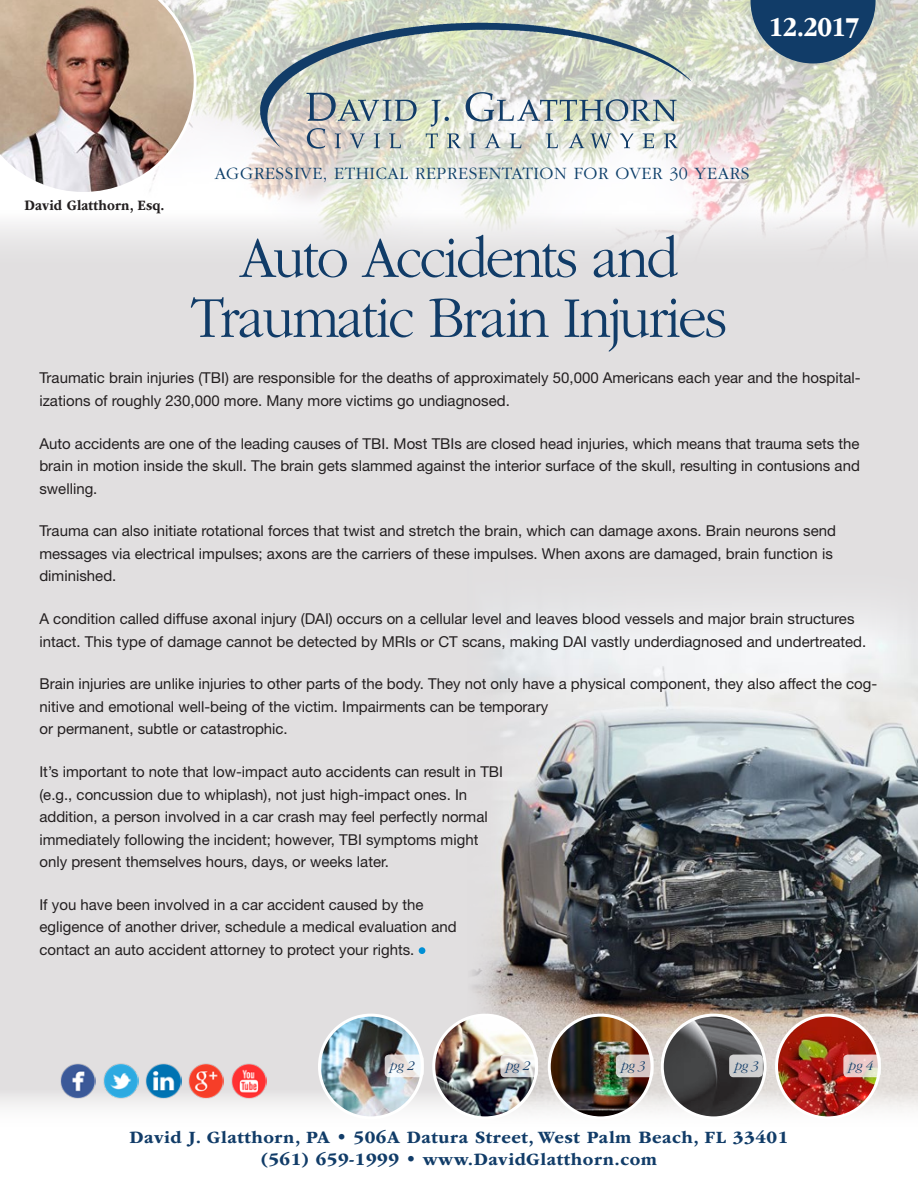
<style>
.page{position:relative;width:918px;height:1188px;background:#fff}
.page>*{position:absolute;margin:0;border:0;box-sizing:border-box;transform-origin:0 0}
.t1{font:300 60px/60px "ITC Garamond Std";letter-spacing:-.04em;color:#113c68;text-align:center;scale:.95 1}
.t2{font:700 28.5px "ITC Garamond Std";letter-spacing:-.03em;color:#fff;scale:.87 1}
.t3{font:700 18px/21.6px "ITC Garamond Std";letter-spacing:.03em;color:#113c68;text-align:center}
.t4{font:300 18px "ITC Garamond Std";letter-spacing:.03em;color:#0d3f6a}
.t5{font:15px/22.5px "Helvetica Neue LT Std";color:#231f20}
.t6{font:700 15px "ITC Garamond Std";letter-spacing:.01em;color:#231f20;scale:.89 1}
.t7{font:italic 300 13.8px "ITC Garamond Std";letter-spacing:.01em;color:#113c68}
</style>
<div class="page">
<div style="left:0;top:0;width:918px;height:1129px;background:#e1dfe0"></div>
<img style="left:464px;top:614px;width:454px;height:515px">
<img style="left:0;top:0;width:918px;height:238px">
<svg style="left:751px;top:0;width:125px;height:63px;background:#3a5c7c"></svg>
<div style="left:419px;top:947px;width:6px;height:7px;background:#008fd5;border-radius:50%"></div>
<img style="left:319px;top:1015px;width:103px;height:103px;border-radius:51px">
<div style="left:318px;top:1014px;width:106px;height:105px;border:3px solid #fff;border-radius:50%"></div>
<svg style="left:385px;top:1055px;width:39px;height:22px"></svg>
<img style="left:662px;top:1015px;width:103px;height:103px;border-radius:51px">
<div style="left:661px;top:1014px;width:106px;height:105px;border:3px solid #fff;border-radius:50%"></div>
<div style="left:729px;top:1055px;width:34px;height:22px;background:#d0d0d0;border-radius:4px"></div>
<img style="left:434px;top:1015px;width:103px;height:103px;border-radius:51px">
<div style="left:432px;top:1014px;width:106px;height:105px;border:3px solid #fff;border-radius:50%"></div>
<svg style="left:500px;top:1055px;width:38px;height:22px"></svg>
<img style="left:549px;top:1015px;width:103px;height:103px;border-radius:51px">
<div style="left:548px;top:1014px;width:106px;height:105px;border:3px solid #fff;border-radius:50%"></div>
<svg style="left:616px;top:1055px;width:38px;height:22px"></svg>
<img style="left:777px;top:1015px;width:102px;height:103px;border-radius:51px">
<div style="left:775px;top:1014px;width:106px;height:105px;border:3px solid #fff;border-radius:50%"></div>
<svg style="left:843px;top:1055px;width:38px;height:22px"></svg>
<img style="left:61px;top:1063px;width:35px;height:36px">
<img style="left:146px;top:1063px;width:35px;height:36px">
<img style="left:103px;top:1063px;width:35px;height:36px">
<img style="left:188px;top:1063px;width:36px;height:36px">
<img style="left:231px;top:1063px;width:35px;height:36px">
<img style="left:258px;top:22px;width:439px;height:132px">
<svg style="left:306px;top:93px;width:111px;height:28px;background:#a9b4b1"></svg>
<svg style="left:431px;top:100px;width:18px;height:27px"></svg>
<svg style="left:466px;top:92px;width:211px;height:29px"></svg>
<svg style="left:307px;top:128px;width:18px;height:21px"></svg>
<svg style="left:335px;top:133px;width:6px;height:15px"></svg>
<svg style="left:350px;top:133px;width:15px;height:15px"></svg>
<svg style="left:374px;top:133px;width:6px;height:15px"></svg>
<svg style="left:389px;top:133px;width:12px;height:15px"></svg>
<svg style="left:426px;top:133px;width:12px;height:15px"></svg>
<svg style="left:447px;top:133px;width:14px;height:15px"></svg>
<svg style="left:470px;top:133px;width:6px;height:15px"></svg>
<svg style="left:485px;top:133px;width:15px;height:15px"></svg>
<svg style="left:510px;top:133px;width:12px;height:15px"></svg>
<svg style="left:546px;top:133px;width:12px;height:15px"></svg>
<svg style="left:569px;top:133px;width:15px;height:15px"></svg>
<svg style="left:590px;top:133px;width:21px;height:15px"></svg>
<svg style="left:620px;top:133px;width:14px;height:15px"></svg>
<svg style="left:643px;top:133px;width:11px;height:15px"></svg>
<svg style="left:664px;top:133px;width:14px;height:15px"></svg>
<svg style="left:0;top:0;width:198px;height:196px;background:#bca598"></svg>
<p class="t2" style="left:769px;top:11px;width:106px">12.2017</p>
<p class="t6" style="left:25px;top:196px;width:159px">David Glatthorn, Esq.</p>
<p class="t4" style="left:215px;top:164px;width:536px">AGGRESSIVE, ETHICAL REPRESENTATION FOR OVER 30 YEARS</p>
<p class="t1" style="left:191px;top:229px;width:566px">Auto Accidents and<br>Traumatic Brain Injuries</p>
<p class="t5" style="left:39px;top:367px;width:823px">Traumatic brain injuries (TBI) are responsible for the deaths of approximately 50,000 Americans each year and the hospital&shy;izations of roughly 230,000 more. Many more victims go undiagnosed.</p>
<p class="t5" style="left:39px;top:432px;width:822px;text-align:justify">Auto accidents are one of the leading causes of TBI. Most TBIs are closed head injuries, which means that trauma sets the brain in motion inside the skull. The brain gets slammed against the interior surface of the skull, resulting in contusions and swelling.</p>
<p class="t5" style="left:39px;top:520px;width:798px">Trauma can also initiate rotational forces that twist and stretch the brain, which can damage axons. Brain neurons send messages via electrical impulses; axons are the carriers of these impulses. When axons are damaged, brain function is diminished.</p>
<p class="t5" style="left:39px;top:607px;width:828px">A condition called diffuse axonal injury (DAI) occurs on a cellular level and leaves blood vessels and major brain structures intact. This type of damage cannot be detected by MRIs or CT scans, making DAI vastly underdiagnosed and undertreated.</p>
<p class="t5" style="left:39px;top:673px;width:839px">Brain injuries are unlike injuries to other parts of the body. They not only have a physical component, they also affect the cog&shy;nitive and emotional well-being of the victim. Impairments can be temporary<br>or permanent, subtle or catastrophic.</p>
<p class="t5" style="left:39px;top:760px;width:465px">It’s important to note that low-impact auto accidents can result in TBI (e.g., concussion due to whiplash), not just high-impact ones. In addition, a person involved in a car crash may feel perfectly normal immediately following the incident; however, TBI symptoms might only present themselves hours, days, or weeks later.</p>
<p class="t5" style="left:39px;top:893px;width:419px">If you have been involved in a car accident caused by the egligence of another driver, schedule a medical evaluation and contact an auto accident attorney to protect your rights.</p>
<p class="t7" style="left:390px;top:1058px;width:25px">pg 2</p>
<p class="t7" style="left:506px;top:1058px;width:25px">pg 2</p>
<p class="t7" style="left:622px;top:1058px;width:25px">pg 3</p>
<p class="t7" style="left:735px;top:1058px;width:25px">pg 3</p>
<p class="t7" style="left:849px;top:1058px;width:25px">pg 4</p>
<p class="t3" style="left:130px;top:1127px;width:660px">David J. Glatthorn, PA • 506A Datura Street, West Palm Beach, FL 33401 (561) 659-1999 • www.DavidGlatthorn.com</p>
</div>
